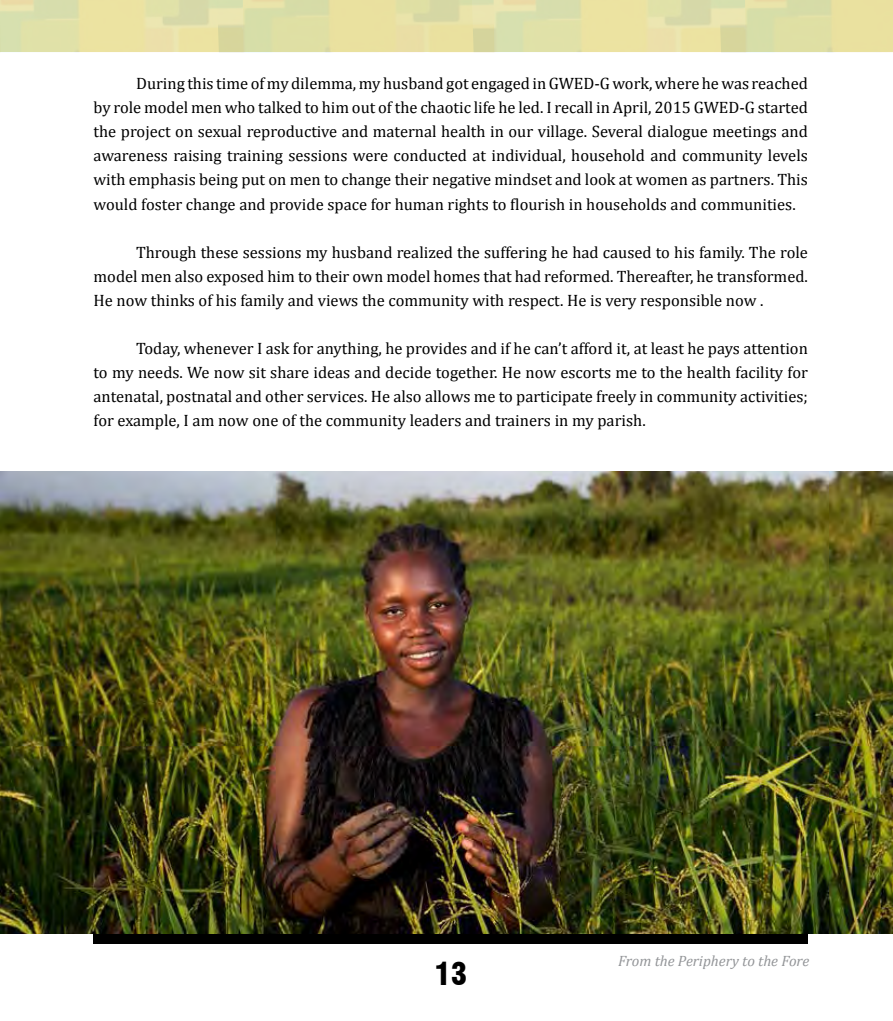
<style>
.page{position:relative;width:893px;height:1021px;background:#fff}
.page>*{position:absolute;margin:0;border:0;box-sizing:border-box;transform-origin:0 0}
.t1{font:900 condensed 30.45px "Swiss 721 BT";color:#000}
.t2{font:16.5px/24px "Cambria";color:#000;text-align:justify}
.t3{font:italic 15px "Cambria";color:#939598}
</style>
<div class="page">
<div style="left:94px;top:933px;width:714px;height:10px;background:#000"></div>
<img style="left:0;top:472px;width:893px;height:461px">
<p class="t2" style="left:94px;top:72px;width:716px;text-indent:43px">During this time of my dilemma, my husband got engaged in GWED-G work, where he was reached by role model men who talked to him out of the chaotic life he led. I recall in April, 2015 GWED-G started the project on sexual reproductive and maternal health in our village. Several dialogue meetings and awareness raising training sessions were conducted at individual, household and community levels with emphasis being put on men to change their negative mindset and look at women as partners. This would foster change and provide space for human rights to flourish in households and communities.</p>
<p class="t2" style="left:94px;top:240px;width:716px;text-indent:43px">Through these sessions my husband realized the suffering he had caused to his family. The role model men also exposed him to their own model homes that had reformed. Thereafter, he transformed.<br>He now thinks of his family and views the community with respect. He is very responsible now .</p>
<p class="t2" style="left:94px;top:336px;width:716px;text-indent:43px">Today, whenever I ask for anything, he provides and if he can’t afford it, at least he pays attention to my needs. We now sit share ideas and decide together. He now escorts me to the health facility for antenatal, postnatal and other services. He also allows me to participate freely in community activities; for example, I am now one of the community leaders and trainers in my parish.</p>
<h1 class="t1" style="left:435px;top:955px;width:34px">13</h1>
<p class="t3" style="left:618px;top:952px;width:193px">From the Periphery to the Fore</p>
</div>
